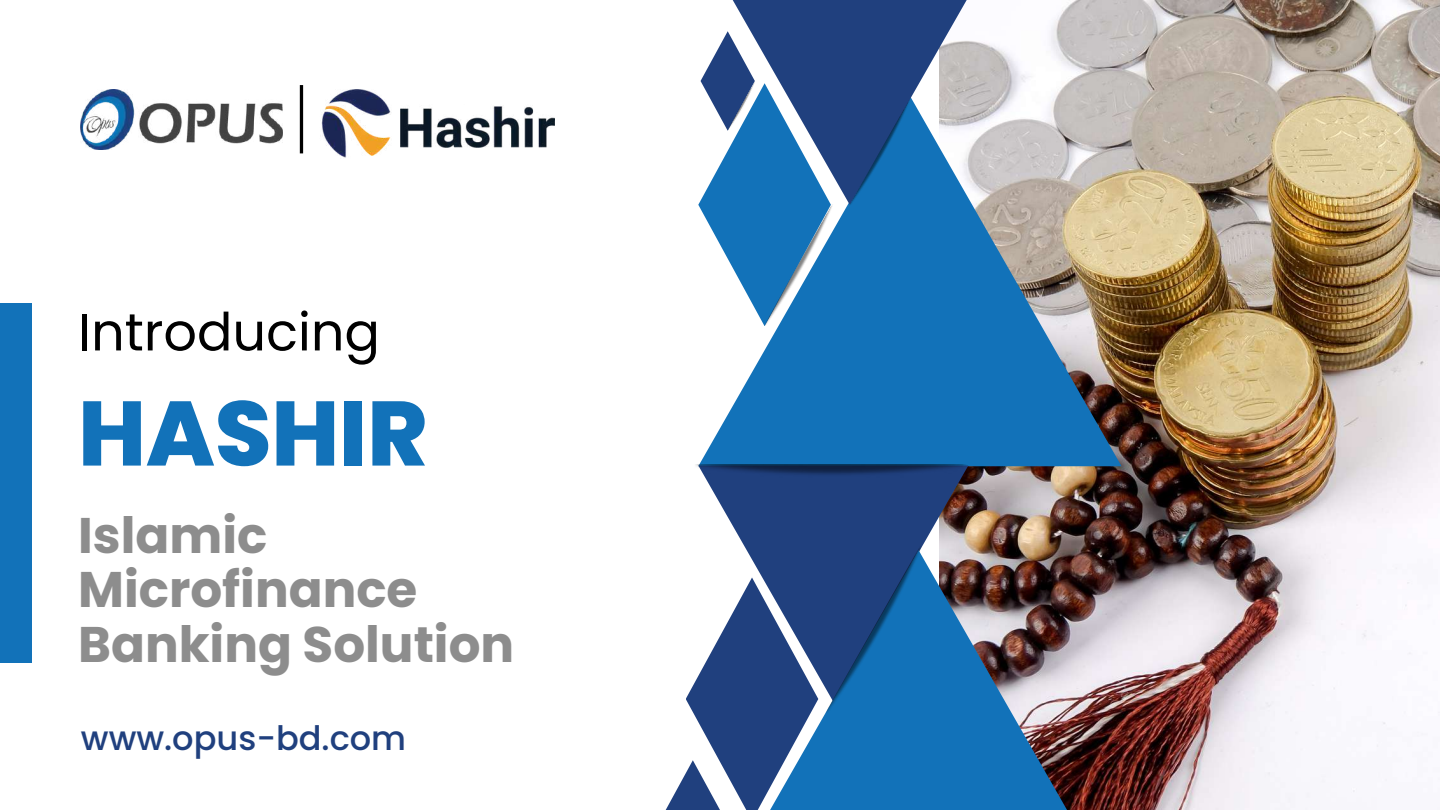
<style>
.page{position:relative;width:1440px;height:810px;background:#fff}
.page>*{position:absolute;margin:0;border:0;box-sizing:border-box;transform-origin:0 0}
.t1{font:800 91.25px "Poppins";color:#1272b9}
.t2{font:52.5px "Poppins";color:#000}
.t3{font:700 50px/54.4px "Poppins";color:#8d8d8d}
.t4{font:500 33.62px "Poppins";color:#20407e}
</style>
<div class="page">
<img style="left:968px;top:0;width:472px;height:810px">
<svg style="left:698px;top:96px;width:424px;height:370px;background:#558cb4"></svg>
<svg style="left:705px;top:478px;width:263px;height:100px;fill:#20407e"></svg>
<img style="left:768px;top:550px;width:301px;height:260px">
<svg style="left:732px;top:0;width:247px;height:205px;fill:#20407e"></svg>
<svg style="left:686px;top:578px;width:132px;height:232px"></svg>
<svg style="left:698px;top:31px;width:133px;height:295px"></svg>
<svg style="left:666px;top:760px;width:54px;height:50px"></svg>
<img style="left:696px;top:465px;width:272px;height:13px">
<img style="left:825px;top:543px;width:105px;height:175px">
<img style="left:849px;top:97px;width:67px;height:112px">
<img style="left:764px;top:202px;width:75px;height:127px">
<img style="left:727px;top:80px;width:31px;height:52px">
<div style="left:0;top:303px;width:31px;height:360px;background:#1272b9"></div>
<img style="left:401px;top:106px;width:154px;height:42px">
<img style="left:81px;top:90px;width:202px;height:59px">
<hr style="left:300px;top:85px;width:3px;height:68px;background:#000">
<img style="left:321px;top:89px;width:80px;height:69px">
<p class="t2" style="left:78px;top:295px;width:303px">Introducing</p>
<h1 class="t1" style="left:78px;top:370px;width:351px">HASHIR</h1>
<p class="t3" style="left:78px;top:508px;width:438px">Islamic<br>Microfinance<br>Banking Solution</p>
<p class="t4" style="left:81px;top:714px;width:327px">www.opus-bd.com</p>
</div>
